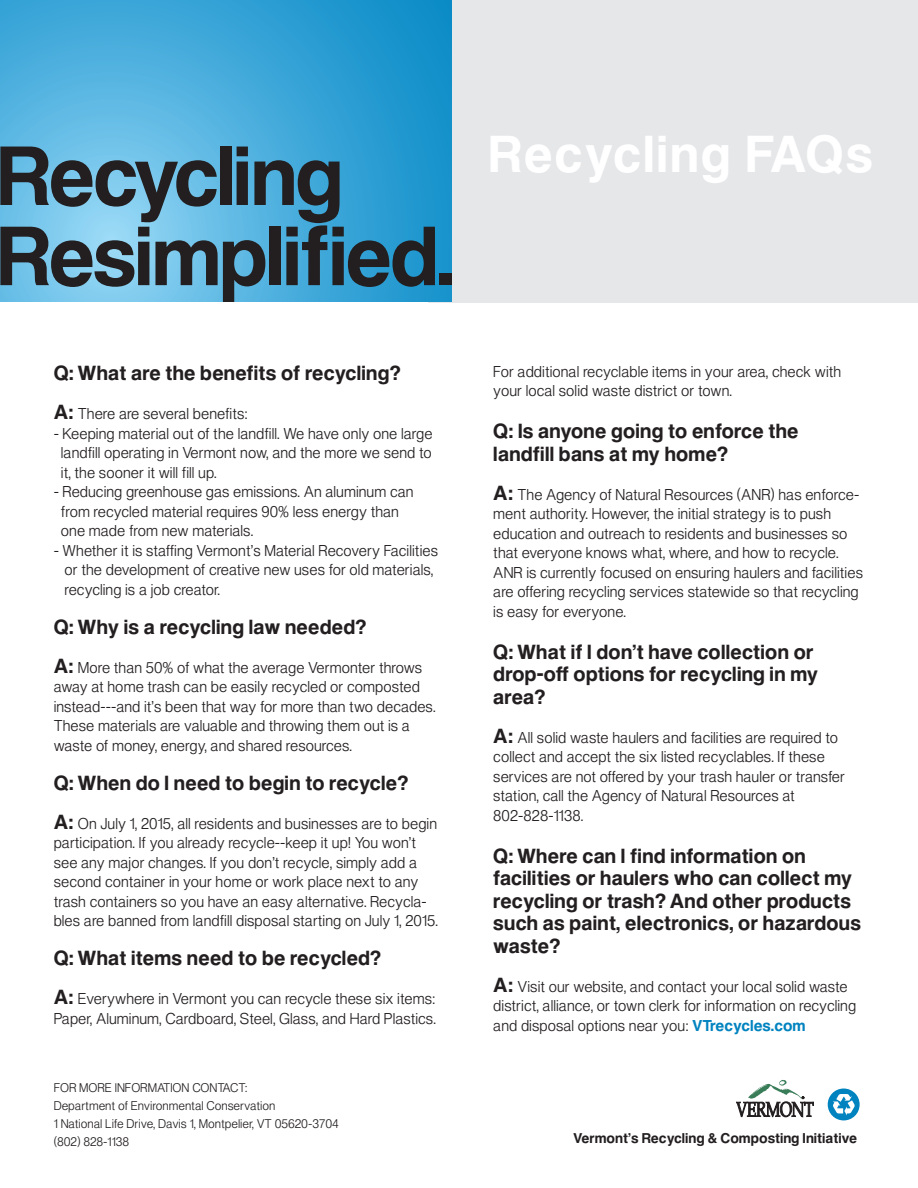
<style>
.page{position:relative;width:918px;height:1188px;background:#fff}
.page>*{position:absolute;margin:0;border:0;box-sizing:border-box;transform-origin:0 0}
.t1{font:500 49.5px "Europa Gro SHOP";letter-spacing:.08em;color:#fff}
.t2{font:500 19.5px/22.5px "Europa Gro SHOP";letter-spacing:.05em;color:#231f20}
.t3{font:300 15px/19.5px "Europa Gro SHOP";letter-spacing:.05em;color:#231f20}
.t4{font:500 13.5px "Europa Gro SHOP";letter-spacing:.05em;color:#231f20}
.t5{font:300 12px "Europa Gro SHOP";letter-spacing:.05em;color:#231f20}
.s1{font-weight:500;font-size:19.5px}
.s2{font-weight:500;color:#0083bf}
</style>
<div class="page">
<div style="left:428px;top:0;width:490px;height:302px;background:#e6e7e9"></div>
<svg style="left:0;top:0;width:451px;height:302px;background:#3ba6d7"></svg>
<svg style="left:0;top:147px;width:435px;height:155px;background:#46809c"></svg>
<div style="left:439px;top:273px;width:12px;height:12px;background:#231f20"></div>
<svg style="left:736px;top:1097px;width:77px;height:20px"></svg>
<img style="left:749px;top:1079px;width:53px;height:20px">
<div style="left:828px;top:1089px;width:32px;height:31px;background:#0083bf;border-radius:50%"></div>
<svg style="left:833px;top:1094px;width:22px;height:21px"></svg>
<p class="t1" style="left:489px;top:126px;width:384px">Recycling FAQs</p>
<p class="t2" style="left:54px;top:362px;width:348px">Q: What are the benefits of recycling?</p>
<p class="t3" style="left:54px;top:404px;width:195px"><span class="s1">A:</span> There are several benefits:</p>
<p class="t3" style="left:61px;top:423px;width:373px;text-align:justify;text-indent:-7px">- Keeping material out of the landfill. We have only one large landfill operating in Vermont now, and the more we send to it, the sooner it will fill up.</p>
<p class="t3" style="left:61px;top:482px;width:353px;text-indent:-7px">- Reducing greenhouse gas emissions. An aluminum can from recycled material requires 90% less energy than one made from new materials.</p>
<p class="t3" style="left:65px;top:540px;width:374px;text-indent:-11px">- Whether it is staffing Vermont’s Material Recovery Facilities or the development of creative new uses for old materials, recycling is a job creator.</p>
<p class="t2" style="left:54px;top:615px;width:314px">Q: Why is a recycling law needed?</p>
<p class="t3" style="left:54px;top:657px;width:383px"><span class="s1">A:</span> More than 50% of what the average Vermonter throws away at home trash can be easily recycled or composted instead---and it’s been that way for more than two decades.<br>These materials are valuable and throwing them out is a waste of money, energy, and shared resources.</p>
<p class="t2" style="left:54px;top:771px;width:356px">Q: When do I need to begin to recycle?</p>
<p class="t3" style="left:54px;top:813px;width:385px"><span class="s1">A:</span> On July 1, 2015, all residents and businesses are to begin participation. If you already recycle--keep it up! You won’t see any major changes. If you don’t recycle, simply add a second container in your home or work place next to any trash containers so you have an easy alternative. Recycla&shy;bles are banned from landfill disposal starting on July 1, 2015.</p>
<p class="t2" style="left:54px;top:947px;width:328px">Q: What items need to be recycled?</p>
<p class="t3" style="left:54px;top:989px;width:383px"><span class="s1">A:</span> Everywhere in Vermont you can recycle these six items:<br>Paper, Aluminum, Cardboard, Steel, Glass, and Hard Plastics.</p>
<p class="t5" style="left:54px;top:1080px;width:195px">FOR MORE INFORMATION CONTACT:</p>
<p class="t5" style="left:54px;top:1098px;width:223px">Department of Environmental Conservation</p>
<p class="t5" style="left:54px;top:1116px;width:286px">1 National Life Drive, Davis 1, Montpelier, VT 05620-3704</p>
<p class="t5" style="left:54px;top:1134px;width:76px">(802) 828-1138</p>
<p class="t3" style="left:494px;top:361px;width:349px">For additional recyclable items in your area, check with your local solid waste district or town.</p>
<p class="t2" style="left:494px;top:420px;width:306px">Q: Is anyone going to enforce the landfill bans at my home?</p>
<p class="t3" style="left:494px;top:484px;width:371px"><span class="s1">A:</span> The Agency of Natural Resources (ANR) has enforce&shy;ment authority. However, the initial strategy is to push education and outreach to residents and businesses so that everyone knows what, where, and how to recycle.<br>ANR is currently focused on ensuring haulers and facilities are offering recycling services statewide so that recycling is easy for everyone.</p>
<p class="t2" style="left:494px;top:641px;width:326px">Q: What if I don’t have collection or drop-off options for recycling in my area?</p>
<p class="t3" style="left:494px;top:727px;width:353px"><span class="s1">A:</span> All solid waste haulers and facilities are required to collect and accept the six listed recyclables. If these services are not offered by your trash hauler or transfer station, call the Agency of Natural Resources at</p>
<p class="t3" style="left:494px;top:805px;width:91px">802-828-1138.</p>
<p class="t2" style="left:494px;top:845px;width:369px">Q: Where can I find information on facilities or haulers who can collect my recycling or trash? And other products such as paint, electronics, or hazardous waste?</p>
<p class="t3" style="left:494px;top:976px;width:364px"><span class="s1">A:</span> Visit our website, and contact your local solid waste district, alliance, or town clerk for information on recycling and disposal options near you: <span class="s2">VTrecycles.com</span></p>
<p class="t4" style="left:573px;top:1130px;width:285px">Vermont’s Recycling &amp; Composting Initiative</p>
</div>
